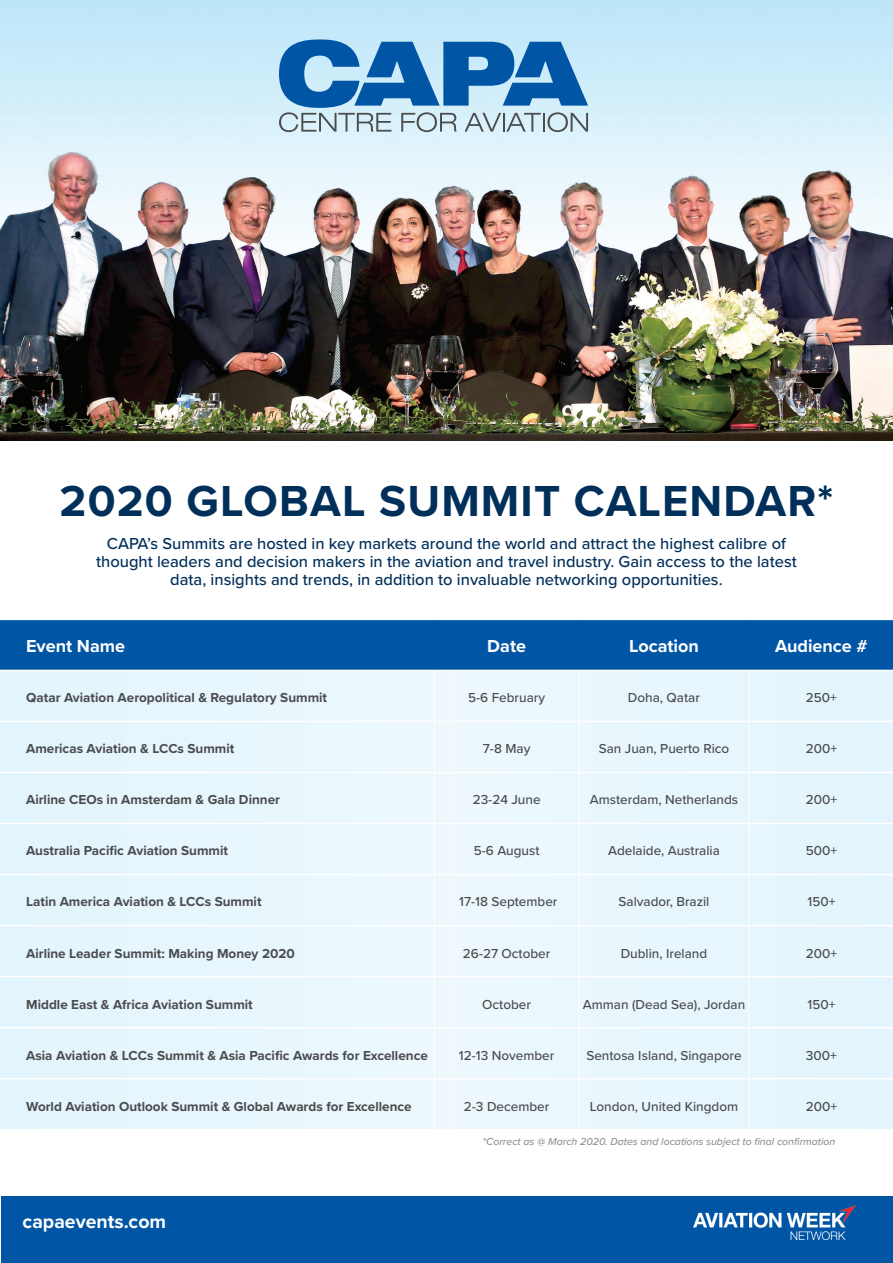
<style>
.page{position:relative;width:893px;height:1263px;background:#fff}
.page>*{position:absolute;margin:0;border:0;box-sizing:border-box;transform-origin:0 0}
.t1{font:700 45px "Proxima Nova";letter-spacing:.025em;color:#002f5a}
.t2{font:700 19.5px "Proxima Nova";color:#fff}
.t3{font:700 18px "Proxima Nova";color:#fff}
.t4{font:500 16.5px/18px "Proxima Nova";color:#002f5a;text-align:center}
.t5{font:700 13.5px "Proxima Nova";color:#4b4c4d}
.t6{font:500 13.5px "Proxima Nova";color:#4b4c4d}
.t7{font:italic 500 10.5px "Proxima Nova";color:#919396}
</style>
<div class="page">
<img style="left:0;top:0;width:893px;height:440px">
<svg style="left:279px;top:39px;width:309px;height:93px;background:#6b9fca"></svg>
<div style="left:1px;top:1196px;width:892px;height:67px;background:#0155a5"></div>
<div style="left:0;top:620px;width:893px;height:50px;background:#0155a5"></div>
<div style="left:0;top:671px;width:893px;height:458px;background:#e8f6fd"></div>
<hr style="left:0;top:874px;width:434px;height:1px;background:#fff">
<hr style="left:435px;top:874px;width:144px;height:1px;background:#fff">
<hr style="left:579px;top:874px;width:170px;height:1px;background:#fff">
<hr style="left:749px;top:874px;width:144px;height:1px;background:#fff">
<hr style="left:0;top:721px;width:434px;height:1px;background:#fff">
<hr style="left:435px;top:721px;width:144px;height:1px;background:#fff">
<hr style="left:579px;top:721px;width:170px;height:1px;background:#fff">
<hr style="left:749px;top:721px;width:144px;height:1px;background:#fff">
<hr style="left:0;top:772px;width:434px;height:1px;background:#fff">
<hr style="left:435px;top:772px;width:144px;height:1px;background:#fff">
<hr style="left:579px;top:772px;width:170px;height:1px;background:#fff">
<hr style="left:749px;top:772px;width:144px;height:1px;background:#fff">
<hr style="left:0;top:925px;width:434px;height:1px;background:#fff">
<hr style="left:435px;top:925px;width:144px;height:1px;background:#fff">
<hr style="left:579px;top:925px;width:170px;height:1px;background:#fff">
<hr style="left:749px;top:925px;width:144px;height:1px;background:#fff">
<hr style="left:0;top:976px;width:434px;height:1px;background:#fff">
<hr style="left:435px;top:976px;width:144px;height:1px;background:#fff">
<hr style="left:579px;top:976px;width:170px;height:1px;background:#fff">
<hr style="left:749px;top:976px;width:144px;height:1px;background:#fff">
<hr style="left:0;top:1027px;width:434px;height:1px;background:#fff">
<hr style="left:435px;top:1027px;width:144px;height:1px;background:#fff">
<hr style="left:579px;top:1027px;width:170px;height:1px;background:#fff">
<hr style="left:749px;top:1027px;width:144px;height:1px;background:#fff">
<hr style="left:0;top:1078px;width:434px;height:1px;background:#fff">
<hr style="left:435px;top:1078px;width:144px;height:1px;background:#fff">
<hr style="left:579px;top:1078px;width:170px;height:1px;background:#fff">
<hr style="left:749px;top:1078px;width:144px;height:1px;background:#fff">
<hr style="left:434px;top:671px;width:1px;height:50px;background:#fff">
<hr style="left:579px;top:671px;width:1px;height:50px;background:#fff">
<hr style="left:749px;top:671px;width:1px;height:50px;background:#fff">
<hr style="left:434px;top:721px;width:1px;height:51px;background:#fff">
<hr style="left:579px;top:721px;width:1px;height:51px;background:#fff">
<hr style="left:749px;top:721px;width:1px;height:51px;background:#fff">
<hr style="left:579px;top:772px;width:1px;height:51px;background:#fff">
<hr style="left:749px;top:772px;width:1px;height:51px;background:#fff">
<hr style="left:579px;top:824px;width:1px;height:50px;background:#fff">
<hr style="left:749px;top:824px;width:1px;height:50px;background:#fff">
<hr style="left:434px;top:874px;width:1px;height:51px;background:#fff">
<hr style="left:579px;top:874px;width:1px;height:51px;background:#fff">
<hr style="left:749px;top:874px;width:1px;height:51px;background:#fff">
<hr style="left:434px;top:925px;width:1px;height:51px;background:#fff">
<hr style="left:579px;top:925px;width:1px;height:51px;background:#fff">
<hr style="left:749px;top:925px;width:1px;height:51px;background:#fff">
<hr style="left:434px;top:976px;width:1px;height:52px;background:#fff">
<hr style="left:579px;top:976px;width:1px;height:52px;background:#fff">
<hr style="left:749px;top:976px;width:1px;height:52px;background:#fff">
<hr style="left:434px;top:1028px;width:1px;height:51px;background:#fff">
<hr style="left:579px;top:1028px;width:1px;height:51px;background:#fff">
<hr style="left:749px;top:1028px;width:1px;height:51px;background:#fff">
<hr style="left:434px;top:1079px;width:1px;height:50px;background:#fff">
<hr style="left:579px;top:1079px;width:1px;height:50px;background:#fff">
<hr style="left:749px;top:1079px;width:1px;height:50px;background:#fff">
<hr style="left:0;top:823px;width:434px;height:1px;background:#fff">
<hr style="left:435px;top:823px;width:144px;height:1px;background:#fff">
<hr style="left:579px;top:823px;width:170px;height:1px;background:#fff">
<hr style="left:749px;top:823px;width:144px;height:1px;background:#fff">
<hr style="left:434px;top:772px;width:1px;height:51px;background:#fff">
<hr style="left:434px;top:823px;width:1px;height:51px;background:#fff">
<img style="left:693px;top:1205px;width:162px;height:35px">
<h1 class="t1" style="left:60px;top:468px;width:775px">2020 GLOBAL SUMMIT CALENDAR*</h1>
<p class="t4" style="left:96px;top:534px;width:702px">CAPA’s Summits are hosted in key markets around the world and attract the highest calibre of thought leaders and decision makers in the aviation and travel industry. Gain access to the latest data, insights and trends, in addition to invaluable networking opportunities.</p>
<h3 class="t3" style="left:26px;top:633px;width:100px">Event Name</h3>
<h3 class="t3" style="left:487px;top:633px;width:40px">Date</h3>
<h3 class="t3" style="left:629px;top:633px;width:71px">Location</h3>
<h3 class="t3" style="left:775px;top:633px;width:94px">Audience #</h3>
<p class="t5" style="left:26px;top:688px;width:303px">Qatar Aviation Aeropolitical &amp; Regulatory Summit</p>
<p class="t6" style="left:468px;top:688px;width:79px">5-6 February</p>
<p class="t6" style="left:628px;top:688px;width:74px">Doha, Qatar</p>
<p class="t6" style="left:806px;top:688px;width:33px">250+</p>
<p class="t5" style="left:26px;top:739px;width:210px">Americas Aviation &amp; LCCs Summit</p>
<p class="t6" style="left:483px;top:739px;width:49px">7-8 May</p>
<p class="t6" style="left:599px;top:739px;width:132px">San Juan, Puerto Rico</p>
<p class="t6" style="left:806px;top:739px;width:33px">200+</p>
<p class="t5" style="left:26px;top:790px;width:255px">Airline CEOs in Amsterdam &amp; Gala Dinner</p>
<p class="t6" style="left:473px;top:790px;width:69px">23-24 June</p>
<p class="t6" style="left:590px;top:790px;width:150px">Amsterdam, Netherlands</p>
<p class="t6" style="left:806px;top:790px;width:33px">200+</p>
<p class="t5" style="left:26px;top:841px;width:203px">Australia Pacific Aviation Summit</p>
<p class="t6" style="left:474px;top:841px;width:67px">5-6 August</p>
<p class="t6" style="left:608px;top:841px;width:113px">Adelaide, Australia</p>
<p class="t6" style="left:806px;top:841px;width:33px">500+</p>
<p class="t5" style="left:26px;top:892px;width:237px">Latin America Aviation &amp; LCCs Summit</p>
<p class="t6" style="left:459px;top:892px;width:100px">17-18 September</p>
<p class="t6" style="left:619px;top:892px;width:92px">Salvador, Brazil</p>
<p class="t6" style="left:807px;top:892px;width:29px">150+</p>
<p class="t5" style="left:26px;top:943px;width:270px">Airline Leader Summit: Making Money 2020</p>
<p class="t6" style="left:463px;top:943px;width:89px">26-27 October</p>
<p class="t6" style="left:621px;top:943px;width:88px">Dublin, Ireland</p>
<p class="t6" style="left:806px;top:943px;width:33px">200+</p>
<p class="t5" style="left:26px;top:994px;width:228px">Middle East &amp; Africa Aviation Summit</p>
<p class="t6" style="left:482px;top:994px;width:50px">October</p>
<p class="t6" style="left:583px;top:994px;width:164px">Amman (Dead Sea), Jordan</p>
<p class="t6" style="left:807px;top:994px;width:29px">150+</p>
<p class="t5" style="left:26px;top:1045px;width:403px">Asia Aviation &amp; LCCs Summit &amp; Asia Pacific Awards for Excellence</p>
<p class="t6" style="left:459px;top:1045px;width:97px">12-13 November</p>
<p class="t6" style="left:586px;top:1045px;width:157px">Sentosa Island, Singapore</p>
<p class="t6" style="left:806px;top:1045px;width:32px">300+</p>
<p class="t5" style="left:26px;top:1096px;width:387px">World Aviation Outlook Summit &amp; Global Awards for Excellence</p>
<p class="t6" style="left:464px;top:1096px;width:87px">2-3 December</p>
<p class="t6" style="left:590px;top:1096px;width:150px">London, United Kingdom</p>
<p class="t6" style="left:806px;top:1096px;width:33px">200+</p>
<p class="t7" style="left:483px;top:1134px;width:354px">*Correct as @ March 2020. Dates and locations subject to final confirmation</p>
<h2 class="t2" style="left:23px;top:1207px;width:145px">capaevents.com</h2>
</div>
